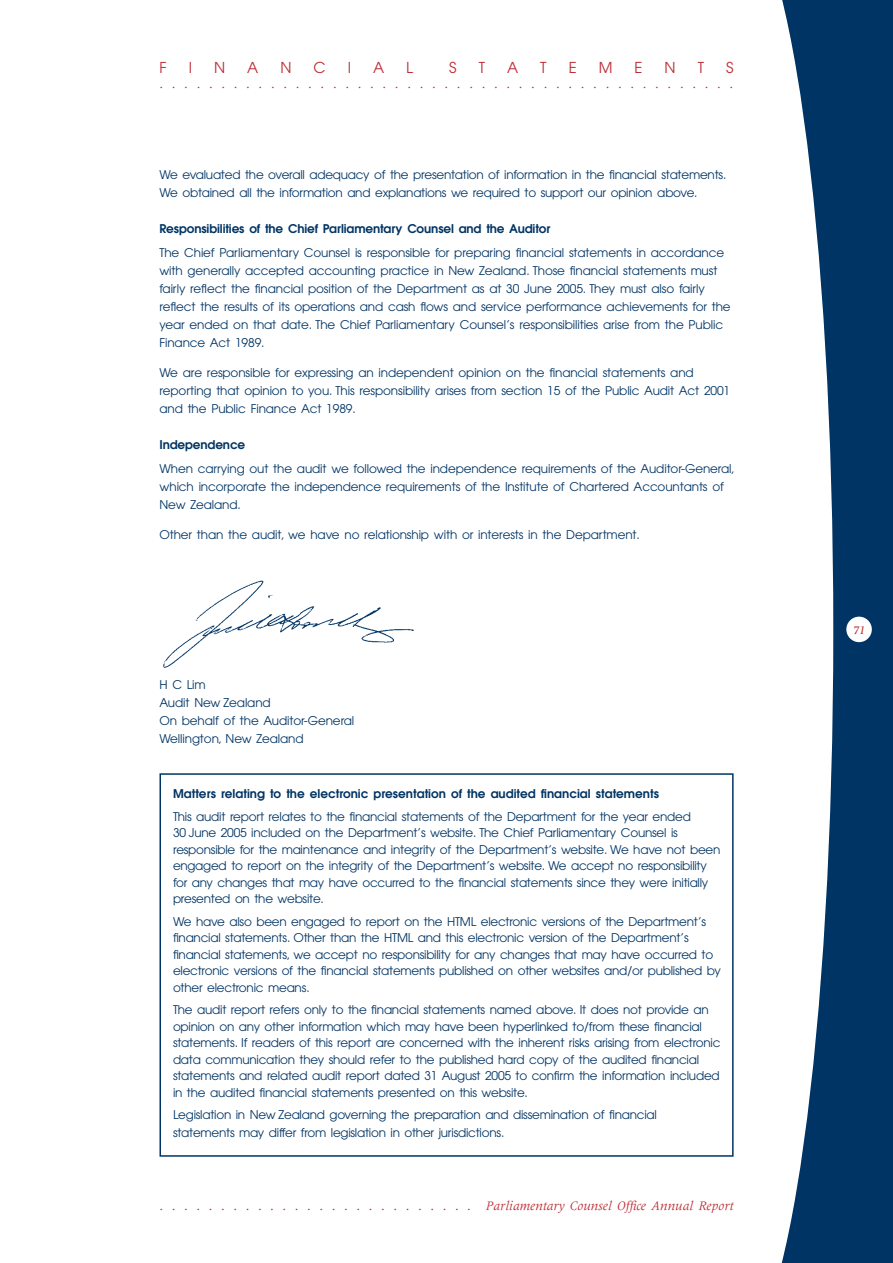
<style>
.page{position:relative;width:893px;height:1263px;background:#fff}
.page>*{position:absolute;margin:0;border:0;box-sizing:border-box;transform-origin:0 0}
.t1{font:15px "Avant Garde";color:#bd2d35}
.t2{font:italic 13.5px "Meridien";color:#bd2d35}
.t3{font:13.5px "Meridien";color:#bd2d35}
.t4{font:12px/18px "Avant Garde";letter-spacing:-.02em;color:#003464}
.t5{font:600 12px "Avant Garde";letter-spacing:-.005em;color:#003464}
.t6{font:italic 500 12px "Meridien";color:#bd2d35}
.s1{font-style:normal}
</style>
<div class="page">
<div style="left:833px;top:0;width:60px;height:1263px;background:#003464"></div>
<div style="left:846px;top:617px;width:26px;height:25px;background:#fff;border-radius:50%"></div>
<svg style="left:781px;top:0;width:52px;height:1263px"></svg>
<img style="left:163px;top:580px;width:251px;height:88px">
<div style="left:159px;top:773px;width:575px;height:384px;border:2px solid #003464"></div>
<p class="t1" style="left:159px;top:59px;width:9px">F</p>
<p class="t1" style="left:189px;top:59px;width:5px">I</p>
<p class="t1" style="left:214px;top:59px;width:13px">N</p>
<p class="t1" style="left:247px;top:59px;width:13px">A</p>
<p class="t1" style="left:280px;top:59px;width:13px">N</p>
<p class="t1" style="left:313px;top:59px;width:14px">C</p>
<p class="t1" style="left:348px;top:59px;width:5px">I</p>
<p class="t1" style="left:373px;top:59px;width:13px">A</p>
<p class="t1" style="left:406px;top:59px;width:8px">L</p>
<p class="t1" style="left:449px;top:59px;width:9px">S</p>
<p class="t1" style="left:479px;top:59px;width:8px">T</p>
<p class="t1" style="left:507px;top:59px;width:13px">A</p>
<p class="t1" style="left:540px;top:59px;width:8px">T</p>
<p class="t1" style="left:569px;top:59px;width:10px">E</p>
<p class="t1" style="left:599px;top:59px;width:15px">M</p>
<p class="t1" style="left:634px;top:59px;width:10px">E</p>
<p class="t1" style="left:665px;top:59px;width:13px">N</p>
<p class="t1" style="left:698px;top:59px;width:8px">T</p>
<p class="t1" style="left:726px;top:59px;width:9px">S</p>
<p class="t3" style="left:159px;top:76px;width:575px">...............................................</p>
<p class="t4" style="left:159px;top:166px;width:568px">We evaluated the overall adequacy of the presentation of information in the financial statements.<br>We obtained all the information and explanations we required to support our opinion above.</p>
<p class="t5" style="left:159px;top:221px;width:392px">Responsibilities of the Chief Parliamentary Counsel and the Auditor</p>
<p class="t4" style="left:159px;top:244px;width:573px">The Chief Parliamentary Counsel is responsible for preparing financial statements in accordance with generally accepted accounting practice in New Zealand. Those financial statements must fairly reflect the financial position of the Department as at 30 June 2005. They must also fairly reflect the results of its operations and cash flows and service performance achievements for the year ended on that date. The Chief Parliamentary Counsel’s responsibilities arise from the Public Finance Act 1989.</p>
<p class="t4" style="left:159px;top:364px;width:572px">We are responsible for expressing an independent opinion on the financial statements and reporting that opinion to you. This responsibility arises from section 15 of the Public Audit Act 2001 and the Public Finance Act 1989.</p>
<p class="t5" style="left:159px;top:437px;width:87px">Independence</p>
<p class="t4" style="left:159px;top:460px;width:577px">When carrying out the audit we followed the independence requirements of the Auditor‑General, which incorporate the independence requirements of the Institute of Chartered Accountants of<br>New Zealand.</p>
<p class="t4" style="left:159px;top:526px;width:482px">Other than the audit, we have no relationship with or interests in the Department.</p>
<p class="t4" style="left:159px;top:675px;width:196px">H C Lim<br>Audit New Zealand<br>On behalf of the Auditor-General<br>Wellington, New Zealand</p>
<p class="t5" style="left:173px;top:786px;width:487px">Matters relating to the electronic presentation of the audited financial statements</p>
<p class="t4" style="left:173px;top:808px;width:549px;line-height:16.5px">This audit report relates to the financial statements of the Department for the year ended<br>30 June 2005 included on the Department’s website. The Chief Parliamentary Counsel is responsible for the maintenance and integrity of the Department’s website. We have not been engaged to report on the integrity of the Department’s website. We accept no responsibility for any changes that may have occurred to the financial statements since they were initially presented on the website.</p>
<p class="t4" style="left:173px;top:913px;width:549px;line-height:16.5px">We have also been engaged to report on the HTML electronic versions of the Department’s financial statements. Other than the HTML and this electronic version of the Department’s financial statements, we accept no responsibility for any changes that may have occurred to electronic versions of the financial statements published on other websites and/or published by other electronic means.</p>
<p class="t4" style="left:173px;top:1001px;width:549px;line-height:16.5px">The audit report refers only to the financial statements named above. It does not provide an opinion on any other information which may have been hyperlinked to/from these financial statements. If readers of this report are concerned with the inherent risks arising from electronic data communication they should refer to the published hard copy of the audited financial statements and related audit report dated 31 August 2005 to confirm the information included in the audited financial statements presented on this website.</p>
<p class="t4" style="left:173px;top:1106px;width:485px">Legislation in New Zealand governing the preparation and dissemination of financial statements may differ from legislation in other jurisdictions.</p>
<p class="t2" style="left:159px;top:1198px;width:576px"><span class="s1">. . . . . . . . . . . . . . . . . . . . . . . . . .</span> Parliamentary Counsel Office Annual Report</p>
<p class="t6" style="left:853px;top:623px;width:13px">71</p>
</div>
